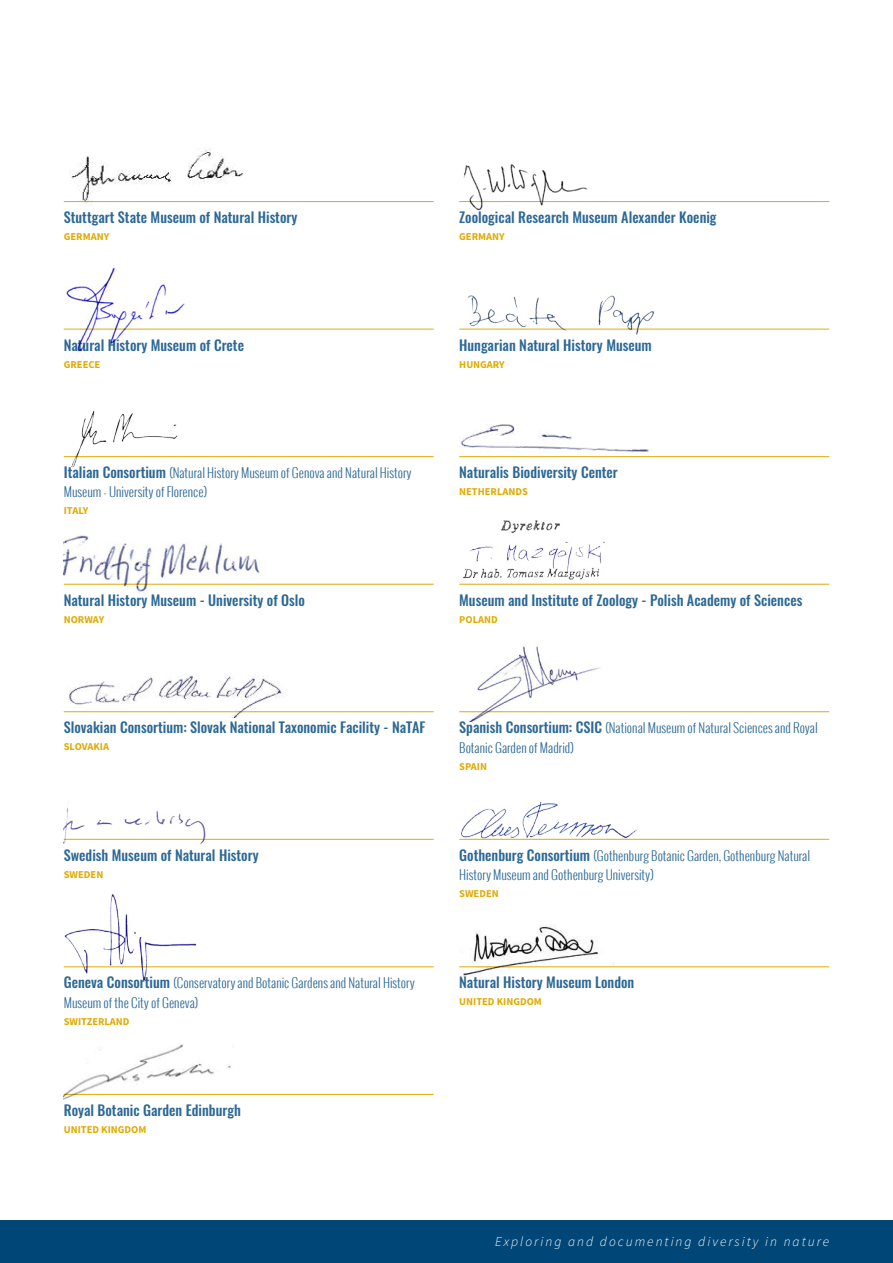
<style>
.page{position:relative;width:893px;height:1263px;background:#fff}
.page>*{position:absolute;margin:0;border:0;box-sizing:border-box;transform-origin:0 0}
.t1{font:600 15px "Source Sans Pro";letter-spacing:.045em;color:#fff}
.t2{font:500 14.25px "Oswald";color:#2c6895}
.t3{font:italic 300 13.5px "Source Sans Pro";letter-spacing:.15em;color:#fff}
.t4{font:300 12.75px/19.2px "Oswald";color:#2c6895}
.t5{font:700 10.5px "Source Sans Pro";color:#dfab03}
.s1{font-weight:500;font-size:14.25px}
</style>
<div class="page">
<hr style="left:64px;top:201px;width:370px;height:1px;background:#dfab03">
<hr style="left:459px;top:201px;width:370px;height:1px;background:#dfab03">
<hr style="left:64px;top:329px;width:370px;height:1px;background:#dfab03">
<hr style="left:459px;top:329px;width:370px;height:1px;background:#dfab03">
<hr style="left:64px;top:456px;width:370px;height:1px;background:#dfab03">
<hr style="left:459px;top:456px;width:370px;height:1px;background:#dfab03">
<hr style="left:64px;top:584px;width:370px;height:1px;background:#dfab03">
<hr style="left:459px;top:584px;width:370px;height:1px;background:#dfab03">
<hr style="left:64px;top:711px;width:370px;height:1px;background:#dfab03">
<hr style="left:459px;top:711px;width:370px;height:1px;background:#dfab03">
<hr style="left:64px;top:839px;width:370px;height:1px;background:#dfab03">
<hr style="left:459px;top:839px;width:370px;height:1px;background:#dfab03">
<hr style="left:64px;top:966px;width:370px;height:1px;background:#dfab03">
<hr style="left:459px;top:966px;width:370px;height:1px;background:#dfab03">
<hr style="left:64px;top:1094px;width:370px;height:1px;background:#dfab03">
<div style="left:0;top:1220px;width:893px;height:43px;background:#004676"></div>
<img style="left:64px;top:148px;width:199px;height:58px">
<img style="left:64px;top:675px;width:252px;height:43px">
<img style="left:64px;top:411px;width:140px;height:55px">
<img style="left:64px;top:894px;width:134px;height:85px">
<img style="left:64px;top:267px;width:124px;height:85px">
<img style="left:64px;top:807px;width:158px;height:38px">
<img style="left:64px;top:535px;width:198px;height:57px">
<img style="left:64px;top:1044px;width:185px;height:56px">
<img style="left:459px;top:164px;width:135px;height:47px">
<img style="left:459px;top:646px;width:164px;height:75px">
<img style="left:459px;top:424px;width:218px;height:34px">
<img style="left:459px;top:925px;width:162px;height:51px">
<img style="left:459px;top:295px;width:203px;height:40px">
<img style="left:459px;top:802px;width:180px;height:38px">
<img style="left:463px;top:520px;width:142px;height:60px">
<p class="t2" style="left:64px;top:212px;width:235px">Stuttgart State Museum of Natural History</p>
<p class="t5" style="left:64px;top:233px;width:47px">GERMANY</p>
<p class="t2" style="left:459px;top:212px;width:259px">Zoological Research Museum Alexander Koenig</p>
<p class="t5" style="left:459px;top:233px;width:47px">GERMANY</p>
<p class="t2" style="left:64px;top:339px;width:182px">Natural History Museum of Crete</p>
<p class="t5" style="left:64px;top:360px;width:38px">GREECE</p>
<p class="t2" style="left:459px;top:339px;width:194px">Hungarian Natural History Museum</p>
<p class="t5" style="left:459px;top:360px;width:47px">HUNGARY</p>
<p class="t4" style="left:64px;top:464px;width:349px"><span class="s1">Italian Consortium</span> (Natural History Museum of Genova and Natural History<br>Museum - University of Florence)</p>
<p class="t5" style="left:64px;top:507px;width:26px">ITALY</p>
<p class="t2" style="left:459px;top:467px;width:160px">Naturalis Biodiversity Center</p>
<p class="t5" style="left:459px;top:488px;width:70px">NETHERLANDS</p>
<p class="t2" style="left:64px;top:594px;width:243px">Natural History Museum - University of Oslo</p>
<p class="t5" style="left:64px;top:615px;width:42px">NORWAY</p>
<p class="t2" style="left:459px;top:594px;width:345px">Museum and Institute of Zoology - Polish Academy of Sciences</p>
<p class="t5" style="left:459px;top:615px;width:40px">POLAND</p>
<p class="t2" style="left:64px;top:722px;width:363px">Slovakian Consortium: Slovak National Taxonomic Facility - NaTAF</p>
<p class="t5" style="left:64px;top:743px;width:47px">SLOVAKIA</p>
<p class="t2" style="left:64px;top:849px;width:196px">Swedish Museum of Natural History</p>
<p class="t5" style="left:64px;top:870px;width:41px">SWEDEN</p>
<p class="t4" style="left:64px;top:974px;width:353px"><span class="s1">Geneva Consortium</span> (Conservatory and Botanic Gardens and Natural History<br>Museum of the City of Geneva)</p>
<p class="t5" style="left:64px;top:1017px;width:67px">SWITZERLAND</p>
<p class="t2" style="left:64px;top:1104px;width:179px">Royal Botanic Garden Edinburgh</p>
<p class="t5" style="left:64px;top:1125px;width:84px">UNITED KINGDOM</p>
<p class="t4" style="left:459px;top:719px;width:360px"><span class="s1">Spanish Consortium: CSIC</span> (National Museum of Natural Sciences and Royal<br>Botanic Garden of Madrid)</p>
<p class="t5" style="left:459px;top:762px;width:29px">SPAIN</p>
<p class="t4" style="left:459px;top:847px;width:352px"><span class="s1">Gothenburg Consortium</span> (Gothenburg Botanic Garden, Gothenburg Natural<br>History Museum and Gothenburg University)</p>
<p class="t5" style="left:459px;top:889px;width:41px">SWEDEN</p>
<p class="t2" style="left:459px;top:977px;width:177px">Natural History Museum London</p>
<p class="t5" style="left:459px;top:998px;width:84px">UNITED KINGDOM</p>
<p class="t1" style="left:727px;top:1235px;width:103px">www.cetaf.org</p>
<p class="t3" style="left:495px;top:1236px;width:335px">Exploring and documenting diversity in nature</p>
</div>
